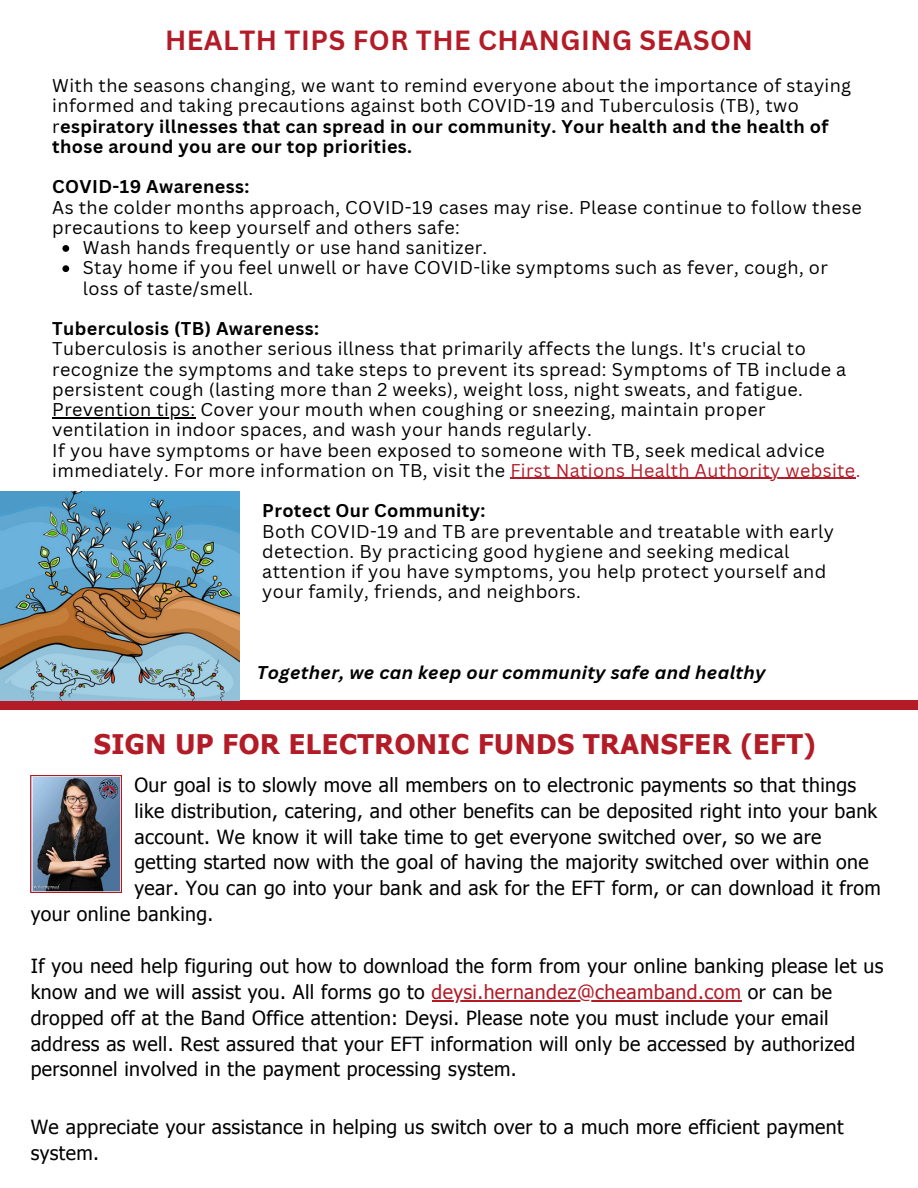
<style>
.page{position:relative;width:918px;height:1188px;background:#fff}
.page>*{position:absolute;margin:0;border:0;box-sizing:border-box;transform-origin:0 0}
.t1{font:700 27px "Tahoma";letter-spacing:.02em;color:#b31c27}
.t2{font:700 27px "Canva Sans";letter-spacing:.02em;color:#b31c27}
.t3{font:19.5px/26px "Tahoma";letter-spacing:.02em;color:#000}
.t4{font:18px/20.2px "Canva Sans";letter-spacing:.02em;color:#000}
.t5{font:700 18px "Canva Sans";letter-spacing:.02em;color:#000}
.t6{font:italic 700 18px "Canva Sans";letter-spacing:.02em;color:#000}
.s1{font-weight:700}
.s2{color:#b31c27}
</style>
<div class="page">
<div style="left:0;top:701px;width:918px;height:9px;background:#b31c27"></div>
<img style="left:0;top:492px;width:240px;height:209px">
<img style="left:30px;top:776px;width:92px;height:117px">
<hr style="left:432px;top:1000px;width:309px;height:2px;background:#b31c27">
<svg style="left:62px;top:245px;width:7px;height:7px"></svg>
<svg style="left:62px;top:265px;width:7px;height:7px"></svg>
<hr style="left:52px;top:417px;width:144px;height:1px;background:#000">
<hr style="left:510px;top:478px;width:346px;height:1px;background:#b31c27">
<p class="t2" style="left:165px;top:21px;width:589px">HEALTH TIPS FOR THE CHANGING SEASON</p>
<p class="t4" style="left:52px;top:75px;width:800px">With the seasons changing, we want to remind everyone about the importance of staying informed and taking precautions against both COVID-19 and Tuberculosis (TB), two r<span class="s1">espiratory illnesses that can spread in our community. Your health and the health of those around you are our top priorities.</span></p>
<p class="t5" style="left:52px;top:174px;width:198px">COVID-19 Awareness:</p>
<p class="t4" style="left:52px;top:196px;width:811px">As the colder months approach, COVID-19 cases may rise. Please continue to follow these precautions to keep yourself and others safe:</p>
<p class="t4" style="left:83px;top:237px;width:406px">Wash hands frequently or use hand sanitizer.</p>
<h2 class="t4" style="left:83px;top:257px;width:747px">Stay home if you feel unwell or have COVID-like symptoms such as fever, cough, or loss of taste/smell.</h2>
<p class="t5" style="left:52px;top:316px;width:268px">Tuberculosis (TB) Awareness:</p>
<p class="t4" style="left:52px;top:338px;width:795px">Tuberculosis is another serious illness that primarily affects the lungs. It's crucial to recognize the symptoms and take steps to prevent its spread: Symptoms of TB include a persistent cough (lasting more than 2 weeks), weight loss, night sweats, and fatigue.</p>
<h1 class="t4" style="left:52px;top:399px;width:810px">Prevention tips: Cover your mouth when coughing or sneezing, maintain proper ventilation in indoor spaces, and wash your hands regularly.<br>If you have symptoms or have been exposed to someone with TB, seek medical advice immediately. For more information on TB, visit the <span class="s2">First Nations Health Authority website.</span></h1>
<p class="t5" style="left:262px;top:498px;width:225px">Protect Our Community:</p>
<p class="t4" style="left:262px;top:520px;width:573px">Both COVID-19 and TB are preventable and treatable with early</p>
<p class="t4" style="left:262px;top:541px;width:529px">detection. By practicing good hygiene and seeking medical</p>
<p class="t4" style="left:262px;top:561px;width:566px">attention if you have symptoms, you help protect yourself and</p>
<p class="t4" style="left:262px;top:581px;width:320px">your family, friends, and neighbors.</p>
<p class="t6" style="left:257px;top:660px;width:510px">Together, we can keep our community safe and healthy</p>
<p class="t1" style="left:94px;top:727px;width:724px">SIGN UP FOR ELECTRONIC FUNDS TRANSFER (EFT)</p>
<p class="t3" style="left:134px;top:771px;width:723px">Our goal is to slowly move all members on to electronic payments so that things</p>
<p class="t3" style="left:134px;top:797px;width:744px">like distribution, catering, and other benefits can be deposited right into your bank</p>
<p class="t3" style="left:134px;top:823px;width:689px">account. We know it will take time to get everyone switched over, so we are</p>
<p class="t3" style="left:134px;top:849px;width:736px">getting started now with the goal of having the majority switched over within one</p>
<p class="t3" style="left:31px;top:875px;width:852px;text-indent:104px">year. You can go into your bank and ask for the EFT form, or can download it from your online banking.</p>
<p class="t3" style="left:31px;top:952px;width:854px">If you need help figuring out how to download the form from your online banking please let us know and we will assist you. All forms go to <span class="s2">deysi.hernandez@cheamband.com</span> or can be</p>
<p class="t3" style="left:31px;top:1004px;width:826px">dropped off at the Band Office attention: Deysi. Please note you must include your email address as well. Rest assured that your EFT information will only be accessed by authorized personnel involved in the payment processing system.</p>
<p class="t3" style="left:31px;top:1113px;width:815px">We appreciate your assistance in helping us switch over to a much more efficient payment system.</p>
</div>
